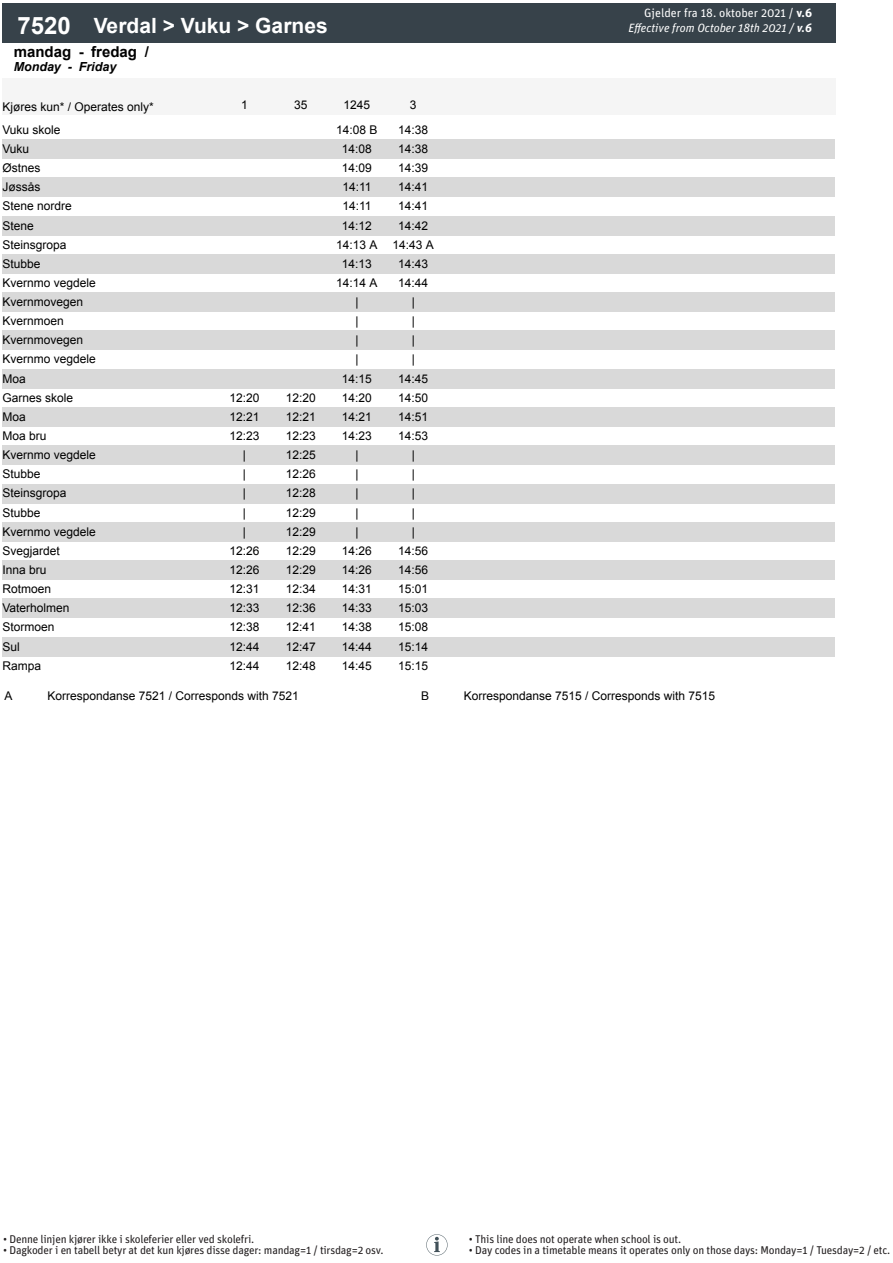
<style>
.page{position:relative;width:893px;height:1263px;background:#fff}
.page>*{position:absolute;margin:0;border:0;box-sizing:border-box;transform-origin:0 0}
.t1{font:700 21px "Arial";color:#fff}
.t2{font:700 15px "Arial";color:#000}
.t3{font:italic 700 12.45px "Arial";color:#000}
.t4{font:12px "Arial";color:#000}
.t5{font:italic 12px "Unit Pro";color:#fff}
.t6{font:12px "Unit Pro";color:#fff}
.t7{font:11.25px "Unit Pro";letter-spacing:-.02em;color:#231f20}
.s1{font-size:24px}
.s2{font-weight:700}
</style>
<div class="page">
<div style="left:2px;top:139px;width:833px;height:20px;background:#d9d9d9"></div>
<div style="left:2px;top:178px;width:833px;height:19px;background:#d9d9d9"></div>
<div style="left:2px;top:216px;width:833px;height:19px;background:#d9d9d9"></div>
<div style="left:2px;top:254px;width:833px;height:19px;background:#d9d9d9"></div>
<div style="left:2px;top:293px;width:833px;height:19px;background:#d9d9d9"></div>
<div style="left:2px;top:331px;width:833px;height:19px;background:#d9d9d9"></div>
<div style="left:2px;top:369px;width:833px;height:19px;background:#d9d9d9"></div>
<div style="left:2px;top:407px;width:833px;height:19px;background:#d9d9d9"></div>
<div style="left:2px;top:446px;width:833px;height:19px;background:#d9d9d9"></div>
<div style="left:2px;top:484px;width:833px;height:19px;background:#d9d9d9"></div>
<div style="left:2px;top:522px;width:833px;height:19px;background:#d9d9d9"></div>
<div style="left:2px;top:560px;width:833px;height:20px;background:#d9d9d9"></div>
<div style="left:2px;top:599px;width:833px;height:19px;background:#d9d9d9"></div>
<div style="left:2px;top:637px;width:833px;height:19px;background:#d9d9d9"></div>
<div style="left:2px;top:79px;width:214px;height:36px;background:#f5f5f5"></div>
<div style="left:216px;top:79px;width:57px;height:36px;background:#f5f5f5"></div>
<div style="left:273px;top:79px;width:56px;height:36px;background:#f5f5f5"></div>
<div style="left:329px;top:79px;width:56px;height:36px;background:#f5f5f5"></div>
<div style="left:385px;top:79px;width:56px;height:36px;background:#f5f5f5"></div>
<div style="left:441px;top:79px;width:57px;height:36px;background:#f5f5f5"></div>
<div style="left:498px;top:79px;width:56px;height:36px;background:#f5f5f5"></div>
<div style="left:554px;top:79px;width:56px;height:36px;background:#f5f5f5"></div>
<div style="left:610px;top:79px;width:56px;height:36px;background:#f5f5f5"></div>
<div style="left:666px;top:79px;width:57px;height:36px;background:#f5f5f5"></div>
<div style="left:723px;top:79px;width:56px;height:36px;background:#f5f5f5"></div>
<div style="left:779px;top:79px;width:56px;height:36px;background:#f5f5f5"></div>
<div style="left:2px;top:3px;width:84px;height:40px;background:#37424a"></div>
<div style="left:86px;top:3px;width:749px;height:40px;background:#37424a"></div>
<svg style="left:426px;top:1234px;width:22px;height:21px"></svg>
<p class="t1" style="left:17px;top:10px;width:312px"><span class="s1">7520</span> Verdal &gt; Vuku &gt; Garnes</p>
<p class="t6" style="left:644px;top:5px;width:169px">Gjelder fra 18. oktober 2021 / <span class="s2">v.6</span></p>
<p class="t5" style="left:628px;top:19px;width:185px">Effective from October 18th 2021 / <span class="s2">v.6</span></p>
<p class="t2" style="left:14px;top:41px;width:137px">mandag - fredag /</p>
<p class="t3" style="left:14px;top:58px;width:104px">Monday - Friday</p>
<p class="t4" style="left:2px;top:99px;width:153px">Kjøres kun* / Operates only*</p>
<p class="t4" style="left:241px;top:97px;width:8px">1</p>
<p class="t4" style="left:294px;top:97px;width:15px">35</p>
<p class="t4" style="left:344px;top:97px;width:28px">1245</p>
<p class="t4" style="left:410px;top:97px;width:8px">3</p>
<p class="t4" style="left:2px;top:121px;width:60px">Vuku skole</p>
<p class="t4" style="left:336px;top:121px;width:43px">14:08 B</p>
<p class="t4" style="left:398px;top:121px;width:32px">14:38</p>
<p class="t4" style="left:2px;top:141px;width:28px">Vuku</p>
<p class="t4" style="left:342px;top:141px;width:32px">14:08</p>
<p class="t4" style="left:398px;top:141px;width:32px">14:38</p>
<p class="t4" style="left:2px;top:160px;width:40px">Østnes</p>
<p class="t4" style="left:342px;top:160px;width:32px">14:09</p>
<p class="t4" style="left:398px;top:160px;width:32px">14:39</p>
<p class="t4" style="left:2px;top:179px;width:39px">Jøssås</p>
<p class="t4" style="left:342px;top:179px;width:31px">14:11</p>
<p class="t4" style="left:398px;top:179px;width:32px">14:41</p>
<p class="t4" style="left:2px;top:198px;width:71px">Stene nordre</p>
<p class="t4" style="left:342px;top:198px;width:31px">14:11</p>
<p class="t4" style="left:398px;top:198px;width:32px">14:41</p>
<p class="t4" style="left:2px;top:217px;width:33px">Stene</p>
<p class="t4" style="left:342px;top:217px;width:32px">14:12</p>
<p class="t4" style="left:398px;top:217px;width:32px">14:42</p>
<p class="t4" style="left:2px;top:236px;width:66px">Steinsgropa</p>
<p class="t4" style="left:336px;top:236px;width:99px">14:13 A 14:43 A</p>
<p class="t4" style="left:2px;top:255px;width:40px">Stubbe</p>
<p class="t4" style="left:342px;top:255px;width:32px">14:13</p>
<p class="t4" style="left:398px;top:255px;width:32px">14:43</p>
<p class="t4" style="left:2px;top:274px;width:95px">Kvernmo vegdele</p>
<p class="t4" style="left:336px;top:274px;width:43px">14:14 A</p>
<p class="t4" style="left:398px;top:274px;width:32px">14:44</p>
<p class="t4" style="left:2px;top:294px;width:82px">Kvernmovegen</p>
<p class="t4" style="left:355px;top:294px;width:5px">|</p>
<p class="t4" style="left:412px;top:294px;width:5px">|</p>
<p class="t4" style="left:2px;top:313px;width:63px">Kvernmoen</p>
<p class="t4" style="left:355px;top:313px;width:5px">|</p>
<p class="t4" style="left:412px;top:313px;width:5px">|</p>
<p class="t4" style="left:2px;top:332px;width:82px">Kvernmovegen</p>
<p class="t4" style="left:355px;top:332px;width:5px">|</p>
<p class="t4" style="left:412px;top:332px;width:5px">|</p>
<p class="t4" style="left:2px;top:351px;width:95px">Kvernmo vegdele</p>
<p class="t4" style="left:355px;top:351px;width:5px">|</p>
<p class="t4" style="left:412px;top:351px;width:5px">|</p>
<p class="t4" style="left:2px;top:370px;width:25px">Moa</p>
<p class="t4" style="left:342px;top:370px;width:32px">14:15</p>
<p class="t4" style="left:398px;top:370px;width:32px">14:45</p>
<p class="t4" style="left:2px;top:389px;width:72px">Garnes skole</p>
<p class="t4" style="left:229px;top:389px;width:32px">12:20</p>
<p class="t4" style="left:286px;top:389px;width:32px">12:20</p>
<p class="t4" style="left:342px;top:389px;width:32px">14:20</p>
<p class="t4" style="left:398px;top:389px;width:32px">14:50</p>
<p class="t4" style="left:2px;top:408px;width:25px">Moa</p>
<p class="t4" style="left:229px;top:408px;width:32px">12:21</p>
<p class="t4" style="left:286px;top:408px;width:32px">12:21</p>
<p class="t4" style="left:342px;top:408px;width:32px">14:21</p>
<p class="t4" style="left:398px;top:408px;width:32px">14:51</p>
<p class="t4" style="left:2px;top:428px;width:46px">Moa bru</p>
<p class="t4" style="left:229px;top:428px;width:32px">12:23</p>
<p class="t4" style="left:286px;top:428px;width:32px">12:23</p>
<p class="t4" style="left:342px;top:428px;width:32px">14:23</p>
<p class="t4" style="left:398px;top:428px;width:32px">14:53</p>
<p class="t4" style="left:2px;top:447px;width:95px">Kvernmo vegdele</p>
<p class="t4" style="left:243px;top:447px;width:5px">|</p>
<p class="t4" style="left:286px;top:447px;width:32px">12:25</p>
<p class="t4" style="left:355px;top:447px;width:5px">|</p>
<p class="t4" style="left:412px;top:447px;width:5px">|</p>
<p class="t4" style="left:2px;top:466px;width:40px">Stubbe</p>
<p class="t4" style="left:243px;top:466px;width:5px">|</p>
<p class="t4" style="left:286px;top:466px;width:32px">12:26</p>
<p class="t4" style="left:355px;top:466px;width:5px">|</p>
<p class="t4" style="left:412px;top:466px;width:5px">|</p>
<p class="t4" style="left:2px;top:485px;width:66px">Steinsgropa</p>
<p class="t4" style="left:243px;top:485px;width:5px">|</p>
<p class="t4" style="left:286px;top:485px;width:32px">12:28</p>
<p class="t4" style="left:355px;top:485px;width:5px">|</p>
<p class="t4" style="left:412px;top:485px;width:5px">|</p>
<p class="t4" style="left:2px;top:504px;width:40px">Stubbe</p>
<p class="t4" style="left:243px;top:504px;width:5px">|</p>
<p class="t4" style="left:286px;top:504px;width:32px">12:29</p>
<p class="t4" style="left:355px;top:504px;width:5px">|</p>
<p class="t4" style="left:412px;top:504px;width:5px">|</p>
<p class="t4" style="left:2px;top:523px;width:95px">Kvernmo vegdele</p>
<p class="t4" style="left:243px;top:523px;width:5px">|</p>
<p class="t4" style="left:286px;top:523px;width:32px">12:29</p>
<p class="t4" style="left:355px;top:523px;width:5px">|</p>
<p class="t4" style="left:412px;top:523px;width:5px">|</p>
<p class="t4" style="left:2px;top:542px;width:59px">Svegjardet</p>
<p class="t4" style="left:229px;top:542px;width:32px">12:26</p>
<p class="t4" style="left:286px;top:542px;width:32px">12:29</p>
<p class="t4" style="left:342px;top:542px;width:32px">14:26</p>
<p class="t4" style="left:398px;top:542px;width:32px">14:56</p>
<p class="t4" style="left:2px;top:561px;width:46px">Inna bru</p>
<p class="t4" style="left:229px;top:561px;width:32px">12:26</p>
<p class="t4" style="left:286px;top:561px;width:32px">12:29</p>
<p class="t4" style="left:342px;top:561px;width:32px">14:26</p>
<p class="t4" style="left:398px;top:561px;width:32px">14:56</p>
<p class="t4" style="left:2px;top:581px;width:50px">Rotmoen</p>
<p class="t4" style="left:229px;top:581px;width:32px">12:31</p>
<p class="t4" style="left:286px;top:581px;width:32px">12:34</p>
<p class="t4" style="left:342px;top:581px;width:32px">14:31</p>
<p class="t4" style="left:398px;top:581px;width:32px">15:01</p>
<p class="t4" style="left:2px;top:600px;width:69px">Vaterholmen</p>
<p class="t4" style="left:229px;top:600px;width:32px">12:33</p>
<p class="t4" style="left:286px;top:600px;width:32px">12:36</p>
<p class="t4" style="left:342px;top:600px;width:32px">14:33</p>
<p class="t4" style="left:398px;top:600px;width:32px">15:03</p>
<p class="t4" style="left:2px;top:619px;width:54px">Stormoen</p>
<p class="t4" style="left:229px;top:619px;width:32px">12:38</p>
<p class="t4" style="left:286px;top:619px;width:32px">12:41</p>
<p class="t4" style="left:342px;top:619px;width:32px">14:38</p>
<p class="t4" style="left:398px;top:619px;width:32px">15:08</p>
<p class="t4" style="left:2px;top:638px;width:19px">Sul</p>
<p class="t4" style="left:229px;top:638px;width:32px">12:44</p>
<p class="t4" style="left:286px;top:638px;width:32px">12:47</p>
<p class="t4" style="left:342px;top:638px;width:32px">14:44</p>
<p class="t4" style="left:398px;top:638px;width:32px">15:14</p>
<p class="t4" style="left:2px;top:657px;width:40px">Rampa</p>
<p class="t4" style="left:229px;top:657px;width:32px">12:44</p>
<p class="t4" style="left:286px;top:657px;width:32px">12:48</p>
<p class="t4" style="left:342px;top:657px;width:32px">14:45</p>
<p class="t4" style="left:398px;top:657px;width:32px">15:15</p>
<p class="t4" style="left:5px;top:687px;width:10px">A</p>
<p class="t4" style="left:47px;top:687px;width:253px">Korrespondanse 7521 / Corresponds with 7521</p>
<p class="t4" style="left:421px;top:687px;width:10px">B</p>
<p class="t4" style="left:464px;top:687px;width:253px">Korrespondanse 7515 / Corresponds with 7515</p>
<p class="t7" style="left:3px;top:1231px;width:253px">• Denne linjen kjører ikke i skoleferier eller ved skolefri.</p>
<p class="t7" style="left:3px;top:1243px;width:382px">• Dagkoder i en tabell betyr at det kun kjøres disse dager: mandag=1 / tirsdag=2 osv.</p>
<p class="t7" style="left:469px;top:1231px;width:214px">• This line does not operate when school is out.</p>
<p class="t7" style="left:469px;top:1243px;width:423px">• Day codes in a timetable means it operates only on those days: Monday=1 / Tuesday=2 / etc.</p>
</div>
